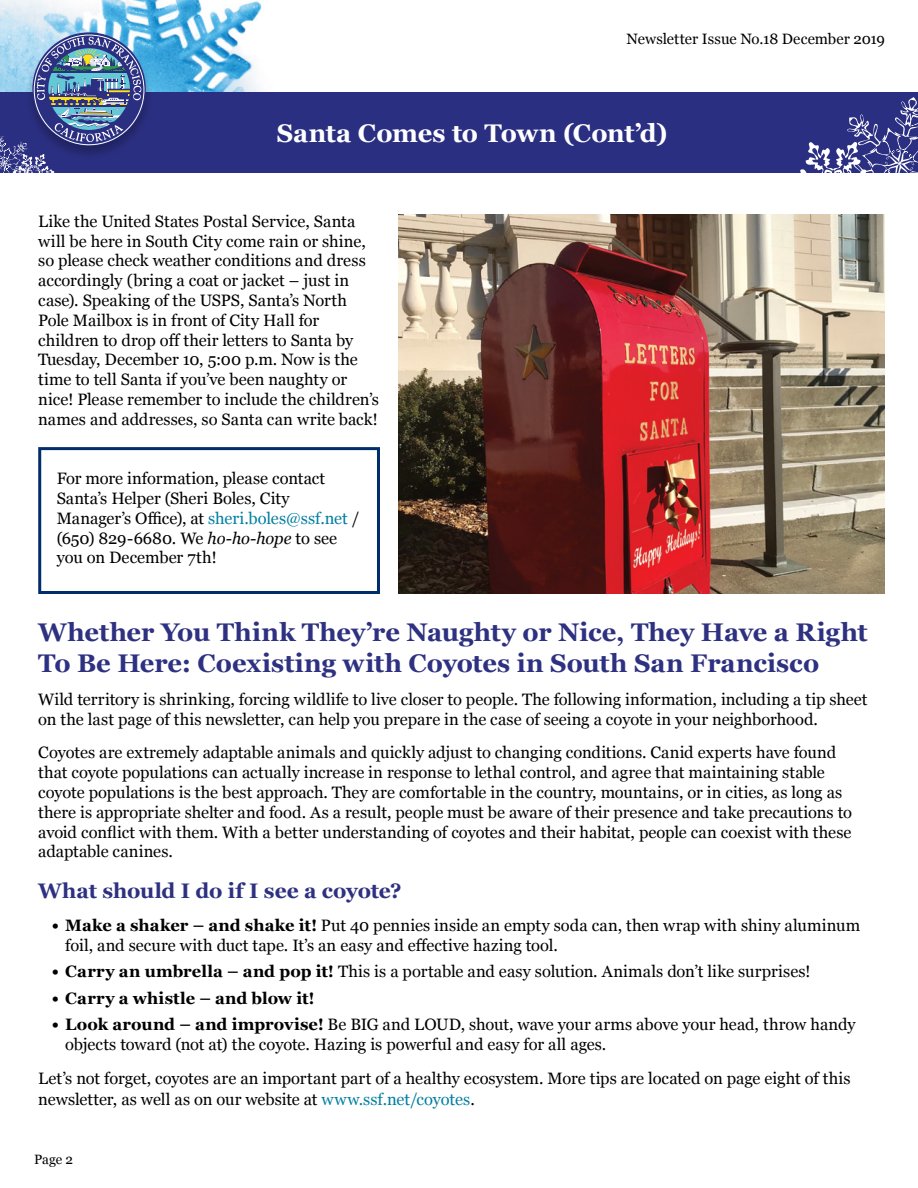
<style>
.page{position:relative;width:918px;height:1188px;background:#fff}
.page>*{position:absolute;margin:0;border:0;box-sizing:border-box;transform-origin:0 0}
.t1{font:700 25.5px/30.6px "Georgia";color:#2e3181}
.t2{font:700 25.5px "Georgia";letter-spacing:-.015em;color:#fff}
.t3{font:700 21px "Georgia";letter-spacing:-.01em;color:#2e3181}
.t4{font:16.5px/19.8px "Georgia";color:#000}
.t5{font:700 16.5px "Georgia";letter-spacing:.01em;color:#000}
.t6{font:15px "Georgia";letter-spacing:-.005em;color:#000}
.t7{font:13.5px "Georgia";color:#000}
.s1{color:#007ea2}
.s2{font-style:italic}
.s3{font-weight:700}
</style>
<div class="page">
<img style="left:0;top:0;width:262px;height:92px">
<div style="left:0;top:92px;width:918px;height:81px;background:#2b2f81"></div>
<div style="left:25px;top:32px;width:128px;height:128px;background:#000;opacity:.25"></div>
<svg style="left:800px;top:97px;width:118px;height:76px"></svg>
<svg style="left:0;top:32px;width:146px;height:141px"></svg>
<img style="left:398px;top:214px;width:487px;height:380px">
<div style="left:38px;top:447px;width:342px;height:147px;border:3px solid #002e6d"></div>
<p class="t6" style="left:627px;top:28px;width:260px">Newsletter Issue No.18 December 2019</p>
<h1 class="t2" style="left:277px;top:114px;width:392px">Santa Comes to Town (Cont’d)</h1>
<p class="t4" style="left:38px;top:210px;width:342px">Like the United States Postal Service, Santa will be here in South City come rain or shine, so please check weather conditions and dress accordingly (bring a coat or jacket – just in case). Speaking of the USPS, Santa’s North Pole Mailbox is in front of City Hall for children to drop off their letters to Santa by Tuesday, December 10, 5:00 p.m. Now is the time to tell Santa if you’ve been naughty or nice! Please remember to include the children’s names and addresses, so Santa can write back!</p>
<p class="t4" style="left:57px;top:468px;width:304px">For more information, please contact Santa’s Helper (Sheri Boles, City Manager’s Office), at <span class="s1">sheri.boles@ssf.net</span> / (650) 829-6680. We <span class="s2">ho-ho-hope</span> to see you on December 7th!</p>
<h1 class="t1" style="left:38px;top:616px;width:831px">Whether You Think They’re Naughty or Nice, They Have a Right<br>To Be Here: Coexisting with Coyotes in South San Francisco</h1>
<p class="t4" style="left:38px;top:689px;width:831px">Wild territory is shrinking, forcing wildlife to live closer to people. The following information, including a tip sheet on the last page of this newsletter, can help you prepare in the case of seeing a coyote in your neighborhood.</p>
<p class="t4" style="left:38px;top:742px;width:815px">Coyotes are extremely adaptable animals and quickly adjust to changing conditions. Canid experts have found that coyote populations can actually increase in response to lethal control, and agree that maintaining stable coyote populations is the best approach. They are comfortable in the country, mountains, or in cities, as long as there is appropriate shelter and food. As a result, people must be aware of their presence and take precautions to avoid conflict with them. With a better understanding of coyotes and their habitat, people can coexist with these adaptable canines.</p>
<p class="t3" style="left:38px;top:875px;width:365px">What should I do if I see a coyote?</p>
<p class="t4" style="left:65px;top:915px;width:797px;text-indent:-14px"><span class="s3">• Make a shaker – and shake it!</span> Put 40 pennies inside an empty soda can, then wrap with shiny aluminum foil, and secure with duct tape. It’s an easy and effective hazing tool.</p>
<p class="t4" style="left:52px;top:961px;width:760px"><span class="s3">• Carry an umbrella – and pop it!</span> This is a portable and easy solution. Animals don’t like surprises!</p>
<p class="t5" style="left:52px;top:986px;width:264px">• Carry a whistle – and blow it!</p>
<p class="t4" style="left:65px;top:1014px;width:792px;text-indent:-14px"><span class="s3">• Look around – and improvise!</span> Be BIG and LOUD, shout, wave your arms above your head, throw handy objects toward (not at) the coyote. Hazing is powerful and easy for all ages.</p>
<p class="t4" style="left:38px;top:1066px;width:814px;line-height:21.6px">Let’s not forget, coyotes are an important part of a healthy ecosystem. More tips are located on page eight of this newsletter, as well as on our website at <span class="s1">www.ssf.net/coyotes</span>.</p>
<p class="t7" style="left:34px;top:1150px;width:41px">Page 2</p>
</div>
